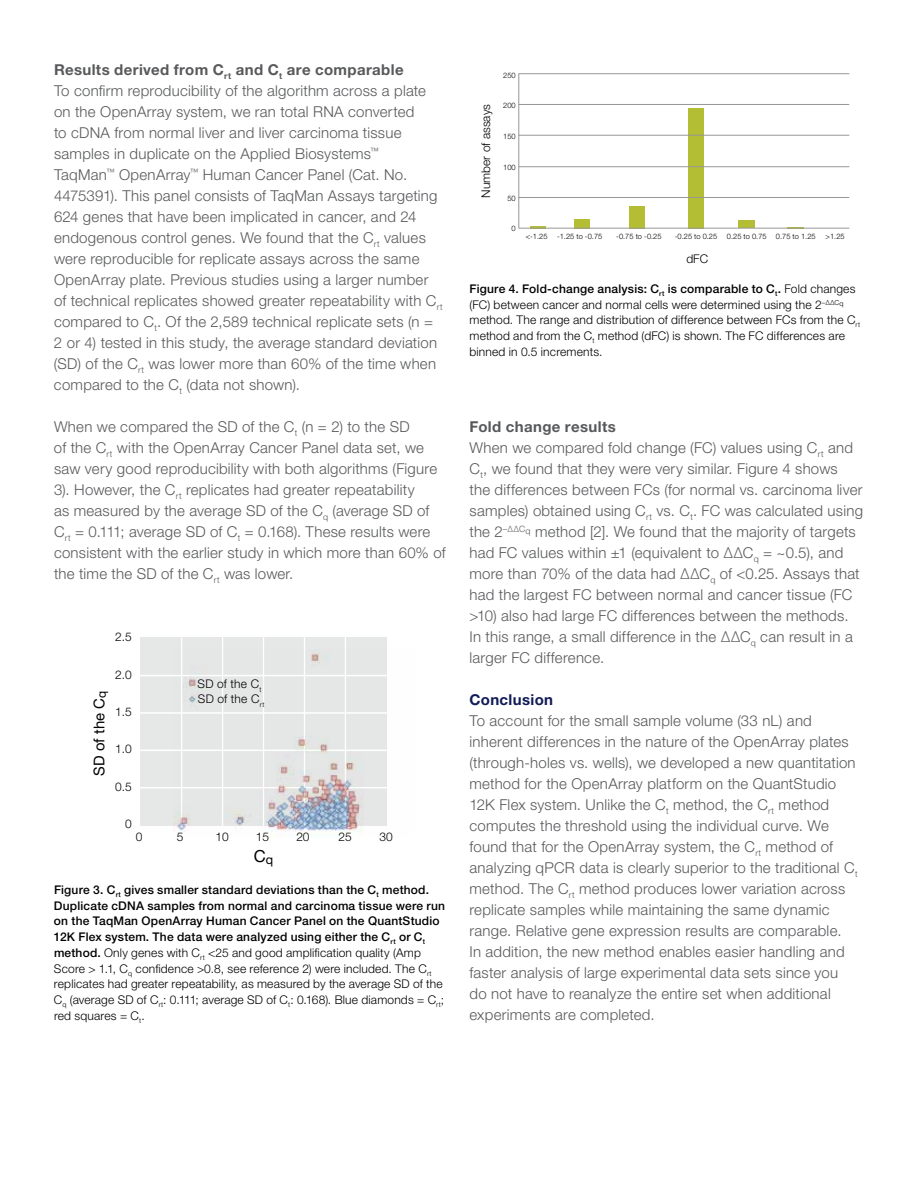
<style>
.page{position:relative;width:918px;height:1188px;background:#fff}
.page>*{position:absolute;margin:0;border:0;box-sizing:border-box;transform-origin:0 0}
.t1{font:16.65px "Helvetica Neue LT Std";color:#010101}
.t2{font:300 15px/21px "Helvetica Neue LT Std";letter-spacing:.015em;color:#58595b}
.t3{font:700 15px "Helvetica Neue LT Std";letter-spacing:.025em;color:#111b57}
.t4{font:15px "Helvetica Neue LT Std";color:#010101}
.t5{font:300 12px/15.8px "Helvetica Neue LT Std";letter-spacing:.015em;color:#000}
.t6{font:300 12px "Helvetica Neue LT Std";color:#010101}
.t7{font:300 12px/15.8px "Helvetica Neue LT Std";letter-spacing:.02em;color:#010101}
.t8{font:300 7.5px "Helvetica Neue LT Std";color:#010101}
.s1{font-weight:700}
.s2{font-weight:500}
</style>
<div class="page">
<div style="left:140px;top:638px;width:247px;height:188px;background:#e6e7e7"></div>
<hr style="left:181px;top:636px;width:1px;height:190px;background:#fff">
<hr style="left:222px;top:636px;width:1px;height:190px;background:#fff">
<hr style="left:263px;top:636px;width:1px;height:190px;background:#fff">
<hr style="left:304px;top:636px;width:1px;height:190px;background:#fff">
<hr style="left:345px;top:636px;width:1px;height:190px;background:#fff">
<hr style="left:139px;top:675px;width:248px;height:1px;background:#fff">
<hr style="left:139px;top:712px;width:248px;height:2px;background:#fff">
<hr style="left:139px;top:750px;width:248px;height:1px;background:#fff">
<hr style="left:139px;top:787px;width:248px;height:1px;background:#fff">
<img style="left:174px;top:652px;width:189px;height:185px">
<hr style="left:518px;top:74px;width:1px;height:154px;background:#979797">
<div style="left:688px;top:108px;width:16px;height:120px;background:#b3be35"></div>
<div style="left:629px;top:206px;width:16px;height:22px;background:#b3be35"></div>
<div style="left:574px;top:219px;width:16px;height:9px;background:#b3be35"></div>
<svg style="left:530px;top:226px;width:16px;height:2px"></svg>
<div style="left:738px;top:220px;width:17px;height:8px;background:#b3be35"></div>
<svg style="left:787px;top:227px;width:16px;height:1px"></svg>
<hr style="left:518px;top:197px;width:331px;height:1px;background:#979797">
<hr style="left:518px;top:166px;width:331px;height:1px;background:#979797">
<hr style="left:518px;top:135px;width:331px;height:1px;background:#979797">
<hr style="left:518px;top:104px;width:331px;height:1px;background:#979797">
<hr style="left:518px;top:73px;width:331px;height:1px;background:#979797">
<hr style="left:519px;top:228px;width:330px;height:1px;background:#979797">
<p class="t2" style="left:54px;top:59px;width:390px"><span class="s1">Results derived from C</span><sub>rt</sub> <span class="s1">and C</span><sub>t</sub> <span class="s1">are comparable<br></span>To confirm reproducibility of the algorithm across a plate on the OpenArray system, we ran total RNA converted<br>to cDNA from normal liver and liver carcinoma tissue samples in duplicate on the Applied Biosystems<sup>™ </sup>TaqMan<sup>™</sup> OpenArray<sup>™</sup> Human Cancer Panel (Cat. No.<br>4475391). This panel consists of TaqMan Assays targeting 624 genes that have been implicated in cancer, and 24 endogenous control genes. We found that the C<sub>rt</sub> values were reproducible for replicate assays across the same OpenArray plate. Previous studies using a larger number of technical replicates showed greater repeatability with C<sub>rt </sub>compared to C<sub>t</sub>. Of the 2,589 technical replicate sets (n = 2 or 4) tested in this study, the average standard deviation (SD) of the C<sub>rt</sub> was lower more than 60% of the time when compared to the C<sub>t</sub> (data not shown).</p>
<p class="t2" style="left:54px;top:416px;width:393px">When we compared the SD of the C<sub>t</sub> (n = 2) to the SD<br>of the C<sub>rt</sub> with the OpenArray Cancer Panel data set, we saw very good reproducibility with both algorithms (Figure 3). However, the C<sub>rt</sub> replicates had greater repeatability<br>as measured by the average SD of the C<sub>q</sub> (average SD of C<sub>rt</sub> = 0.111; average SD of C<sub>t</sub> = 0.168). These results were consistent with the earlier study in which more than 60% of the time the SD of the C<sub>rt</sub> was lower.</p>
<p class="t6" style="left:115px;top:629px;width:18px">2.5</p>
<p class="t6" style="left:115px;top:667px;width:18px">2.0</p>
<p class="t4" style="left:90px;top:776px;width:86px;rotate:-90deg">SD of the C<sub>q</sub></p>
<p class="t6" style="left:115px;top:704px;width:18px">1.5</p>
<p class="t6" style="left:115px;top:742px;width:18px">1.0</p>
<p class="t6" style="left:115px;top:779px;width:18px">0.5</p>
<p class="t6" style="left:125px;top:816px;width:8px">0</p>
<p class="t7" style="left:198px;top:675px;width:69px">SD of the C<sub>t<br></sub>SD of the C<sub>rt</sub></p>
<p class="t6" style="left:136px;top:829px;width:8px">0</p>
<p class="t6" style="left:177px;top:829px;width:8px">5</p>
<p class="t6" style="left:216px;top:829px;width:15px">10</p>
<p class="t6" style="left:256px;top:829px;width:15px">15</p>
<p class="t6" style="left:296px;top:829px;width:15px">20</p>
<p class="t6" style="left:338px;top:829px;width:15px">25</p>
<p class="t6" style="left:379px;top:829px;width:15px">30</p>
<p class="t1" style="left:254px;top:846px;width:21px">C<sub>q</sub></p>
<p class="t5" style="left:54px;top:882px;width:393px"><span class="s2">Figure 3. C</span><sub>rt</sub> <span class="s2">gives smaller standard deviations than the C</span><sub>t</sub> <span class="s2">method.<br>Duplicate cDNA samples from normal and carcinoma tissue were run on the TaqMan OpenArray Human Cancer Panel on the QuantStudio 12K Flex system. The data were analyzed using either the C</span><sub>rt</sub> <span class="s2">or C</span><sub>t </sub><span class="s2">method.</span> Only genes with C<sub>rt</sub> &lt;25 and good amplification quality (Amp Score &gt; 1.1, C<sub>q</sub> confidence &gt;0.8, see reference 2) were included. The C<sub>rt </sub>replicates had greater repeatability, as measured by the average SD of the C<sub>q</sub> (average SD of C<sub>rt</sub>: 0.111; average SD of C<sub>t</sub>: 0.168). Blue diamonds = C<sub>rt</sub>; red squares = C<sub>t</sub>.</p>
<p class="t6" style="left:478px;top:198px;width:95px;rotate:-90deg">Number of assays</p>
<p class="t8" style="left:503px;top:71px;width:14px">250</p>
<p class="t8" style="left:503px;top:101px;width:14px">200</p>
<p class="t8" style="left:503px;top:132px;width:14px">150</p>
<p class="t8" style="left:503px;top:163px;width:14px">100</p>
<p class="t8" style="left:507px;top:193px;width:10px">50</p>
<p class="t8" style="left:512px;top:224px;width:6px">0</p>
<p class="t8" style="left:526px;top:232px;width:23px">&lt;-1.25</p>
<p class="t8" style="left:557px;top:232px;width:47px">-1.25 to -0.75</p>
<p class="t8" style="left:616px;top:232px;width:47px">-0.75 to -0.25</p>
<p class="t8" style="left:675px;top:232px;width:44px">-0.25 to 0.25</p>
<p class="t8" style="left:727px;top:232px;width:90px">0.25 to 0.75 0.75 to 1.25</p>
<p class="t8" style="left:826px;top:232px;width:21px">&gt;1.25</p>
<p class="t6" style="left:686px;top:251px;width:23px">dFC</p>
<p class="t5" style="left:469px;top:280px;width:392px"><span class="s2">Figure 4. Fold-change analysis: C</span><sub>rt</sub> <span class="s2">is comparable to C</span><sub>t</sub><span class="s2">.</span> Fold changes (FC) between cancer and normal cells were determined using the 2<sup>–ΔΔCq </sup>method. The range and distribution of difference between FCs from the C<sub>rt </sub>method and from the C<sub>t</sub> method (dFC) is shown. The FC differences are binned in 0.5 increments.</p>
<p class="t2" style="left:469px;top:416px;width:395px"><span class="s1">Fold change results<br></span>When we compared fold change (FC) values using C<sub>rt</sub> and C<sub>t</sub>, we found that they were very similar. Figure 4 shows<br>the differences between FCs (for normal vs. carcinoma liver samples) obtained using C<sub>rt</sub> vs. C<sub>t</sub>. FC was calculated using the 2<sup>–ΔΔCq</sup> method [2]. We found that the majority of targets had FC values within ±1 (equivalent to ΔΔC<sub>q</sub> = ~0.5), and more than 70% of the data had ΔΔC<sub>q</sub> of &lt;0.25. Assays that had the largest FC between normal and cancer tissue (FC &gt;10) also had large FC differences between the methods.<br>In this range, a small difference in the ΔΔC<sub>q</sub> can result in a larger FC difference.</p>
<p class="t3" style="left:469px;top:690px;width:85px">Conclusion</p>
<p class="t2" style="left:469px;top:710px;width:390px">To account for the small sample volume (33 nL) and inherent differences in the nature of the OpenArray plates (through-holes vs. wells), we developed a new quantitation method for the OpenArray platform on the QuantStudio 12K Flex system. Unlike the C<sub>t</sub> method, the C<sub>rt</sub> method computes the threshold using the individual curve. We found that for the OpenArray system, the C<sub>rt</sub> method of analyzing qPCR data is clearly superior to the traditional C<sub>t </sub>method. The C<sub>rt</sub> method produces lower variation across replicate samples while maintaining the same dynamic range. Relative gene expression results are comparable.<br>In addition, the new method enables easier handling and faster analysis of large experimental data sets since you do not have to reanalyze the entire set when additional experiments are completed.</p>
</div>
